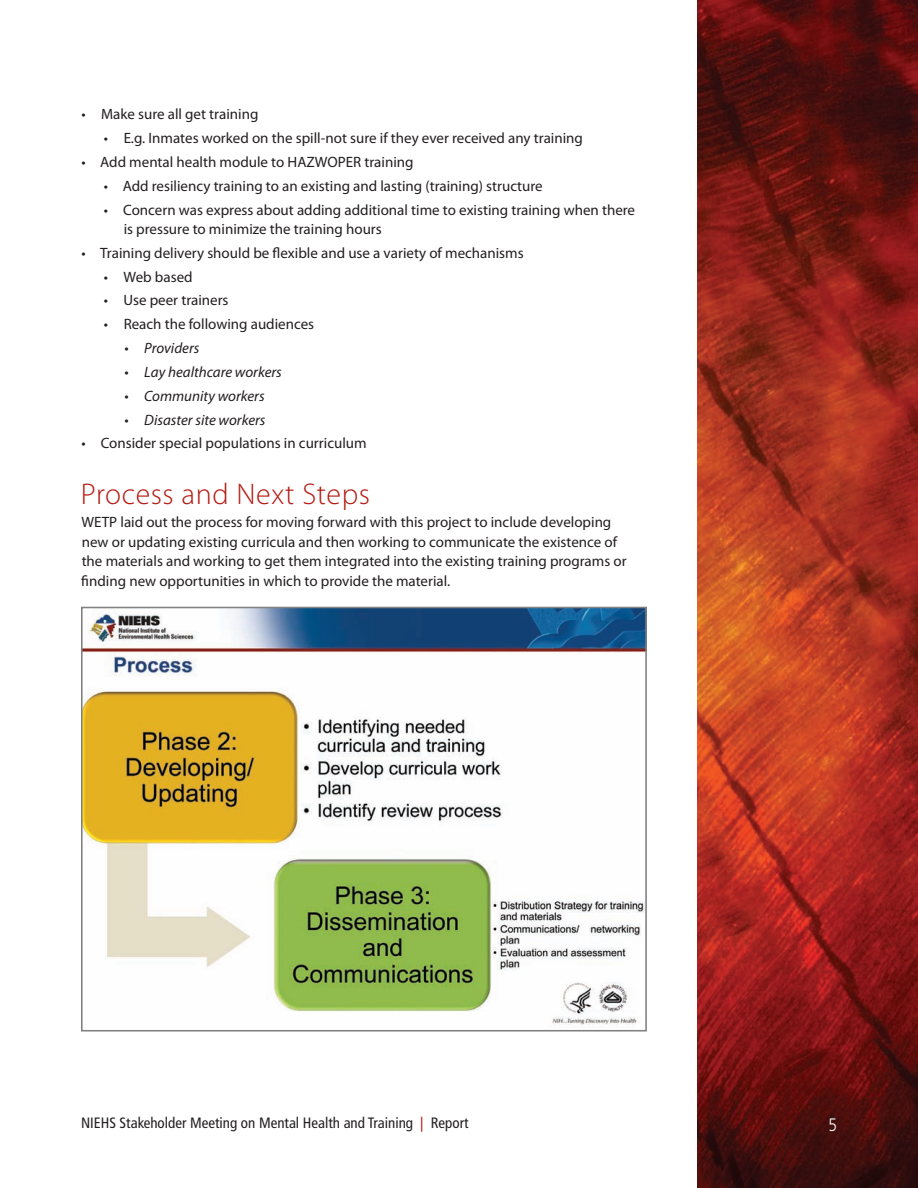
<style>
.page{position:relative;width:918px;height:1188px;background:#fff}
.page>*{position:absolute;margin:0;border:0;box-sizing:border-box;transform-origin:0 0}
.Main_Head{font:300 30px "Myriad Pro";letter-spacing:.02em;color:#b41d15}
.t1{font:300 18px "Frutiger";color:#fff;scale:.85 1}
.Body_Bullets_2{font:15px/19.5px "Myriad Pro";color:#231f20}
.Body{font:15px/19.5px "Myriad Pro";color:#231f20}
.Body_Bullets{font:15px "Myriad Pro";color:#231f20}
.Body_Bullets_3{font:italic 15px "Myriad Pro";color:#231f20}
.t2{font:condensed 15px "Frutiger";color:#231f20}
.s1{color:#b41d15}
</style>
<div class="page">
<img style="left:698px;top:0;width:220px;height:1188px">
<img style="left:84px;top:610px;width:560px;height:415px">
<div style="left:81px;top:607px;width:566px;height:425px;border:2px solid #808083"></div>
<p class="Body_Bullets" style="left:81px;top:106px;width:179px">• Make sure all get training</p>
<p class="Body_Bullets_2" style="left:104px;top:129px;width:481px">• E.g. Inmates worked on the spill-not sure if they ever received any training</p>
<p class="Body_Bullets" style="left:81px;top:154px;width:334px">• Add mental health module to HAZWOPER training</p>
<p class="Body_Bullets_2" style="left:104px;top:176px;width:440px">• Add resiliency training to an existing and lasting (training) structure</p>
<p class="Body_Bullets_2" style="left:124px;top:200px;width:513px;text-indent:-20px">• Concern was express about adding additional time to existing training when there is pressure to minimize the training hours</p>
<p class="Body_Bullets" style="left:81px;top:245px;width:444px">• Training delivery should be flexible and use a variety of mechanisms</p>
<p class="Body_Bullets_2" style="left:104px;top:267px;width:90px">• Web based</p>
<p class="Body_Bullets_2" style="left:104px;top:291px;width:126px">• Use peer trainers</p>
<p class="Body_Bullets_2" style="left:104px;top:315px;width:212px">• Reach the following audiences</p>
<p class="Body_Bullets_3" style="left:125px;top:339px;width:76px">• Providers</p>
<p class="Body_Bullets_3" style="left:125px;top:363px;width:159px">• Lay healthcare workers</p>
<p class="Body_Bullets_3" style="left:125px;top:386px;width:142px">• Community workers</p>
<p class="Body_Bullets_3" style="left:125px;top:410px;width:142px">• Disaster site workers</p>
<p class="Body_Bullets" style="left:81px;top:435px;width:287px">• Consider special populations in curriculum</p>
<p class="Main_Head" style="left:81px;top:476px;width:291px">Process and Next Steps</p>
<p class="Body" style="left:81px;top:513px;width:547px">WETP laid out the process for moving forward with this project to include developing new or updating existing curricula and then working to communicate the existence of the materials and working to get them integrated into the existing training programs or finding new opportunities in which to provide the material.</p>
<p class="t2" style="left:81px;top:1114px;width:389px">NIEHS Stakeholder Meeting on Mental Health and Training <span class="s1">|</span> Report</p>
<p class="t1" style="left:828px;top:1114px;width:12px">5</p>
</div>
